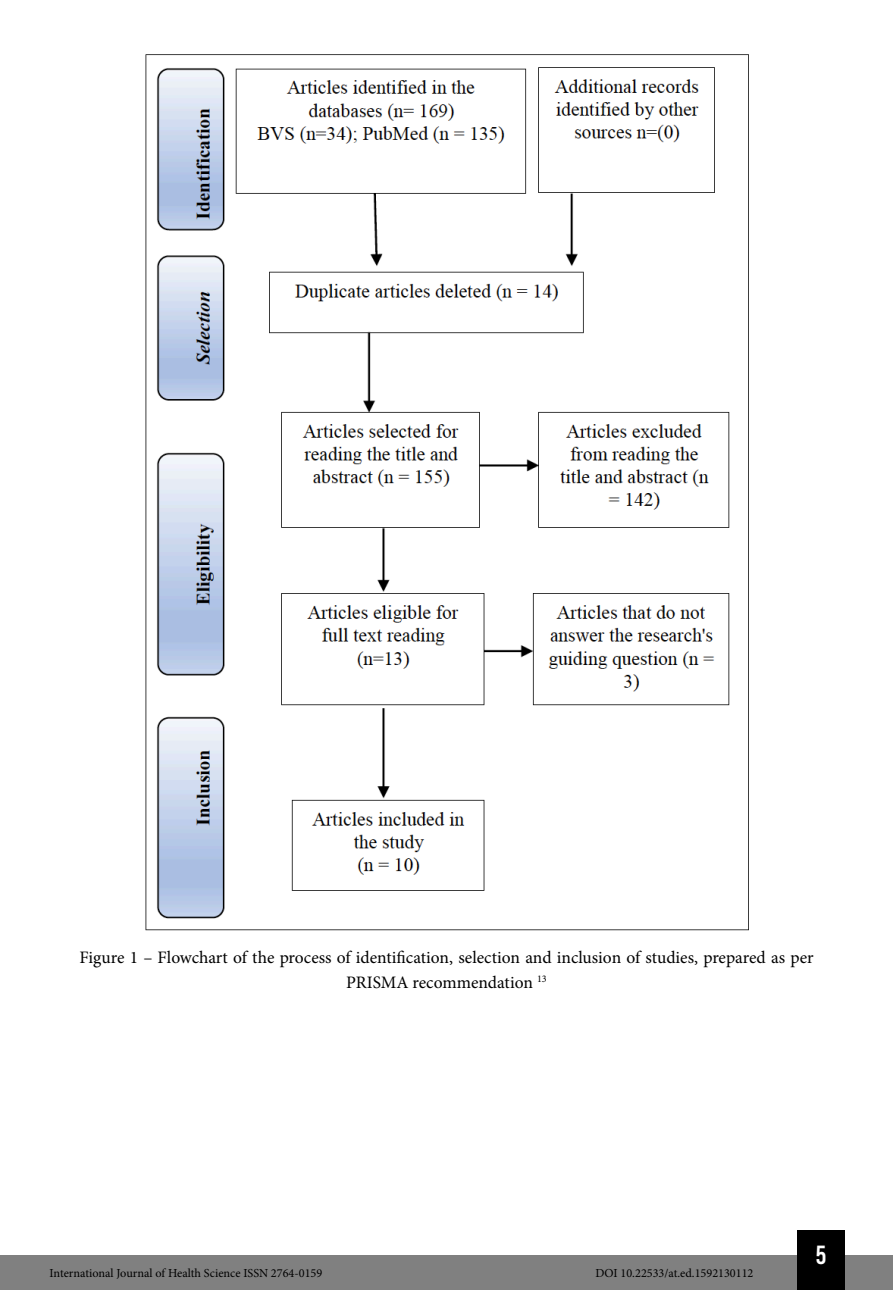
<style>
.page{position:relative;width:893px;height:1290px;background:#fff}
.page>*{position:absolute;margin:0;border:0;box-sizing:border-box;transform-origin:0 0}
.t1{font:26.25px "Bebas Kai";color:#fff}
.Info_Imagem{font:17.5px/24.5px "Minion Pro";color:#000;text-align:center}
.t2{font:12.25px "Minion Pro";color:#000}
</style>
<div class="page">
<div style="left:0;top:1255px;width:893px;height:35px;background:#808080"></div>
<div style="left:797px;top:1230px;width:48px;height:60px;background:#000"></div>
<img style="left:145px;top:54px;width:604px;height:877px">
<p class="Info_Imagem" style="left:79px;top:945px;width:736px">Figure 1 – Flowchart of the process of identification, selection and inclusion of studies, prepared as per<br>PRISMA recommendation <sup>13</sup></p>
<p class="t2" style="left:50px;top:1265px;width:274px">International Journal of Health Science ISSN 2764-0159</p>
<p class="t2" style="left:595px;top:1265px;width:160px">DOI 10.22533/at.ed.1592130112</p>
<h1 class="t1" style="left:816px;top:1241px;width:12px">5</h1>
</div>
